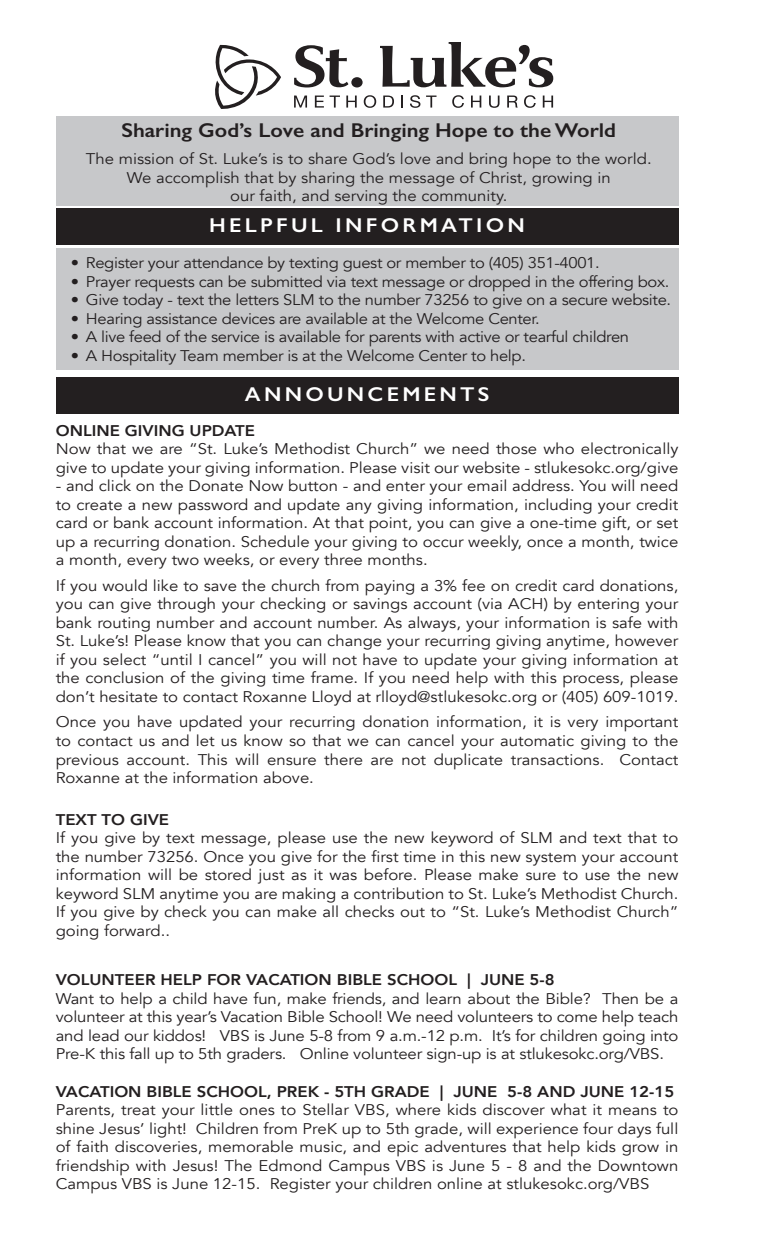
<style>
.page{position:relative;width:765px;height:1260px;background:#fff}
.page>*{position:absolute;margin:0;border:0;box-sizing:border-box;transform-origin:0 0}
.t1{font:600 20.12px "Gill Sans";color:#231f20;scale:1.08 1}
.t2{font:600 20.12px "Gill Sans";letter-spacing:.15em;color:#fff;scale:1.08 1}
.t3{font:15.5px/18.5px "Avenir";color:#231f20;text-align:justify;scale:1.08 1}
.t4{font:15.5px "Avenir";letter-spacing:-.02em;color:#231f20;scale:1.07 1}
.t5{font:800 15.5px "Avenir";color:#231f20;scale:1.08 1}
</style>
<div class="page">
<div style="left:56px;top:209px;width:622px;height:36px;background:#231f20"></div>
<div style="left:56px;top:116px;width:622px;height:89px;background:#c7c8ca"></div>
<svg style="left:294px;top:45px;width:69px;height:42px"></svg>
<svg style="left:380px;top:42px;width:173px;height:45px"></svg>
<svg style="left:215px;top:44px;width:66px;height:65px"></svg>
<svg style="left:294px;top:96px;width:13px;height:12px"></svg>
<svg style="left:315px;top:96px;width:9px;height:12px"></svg>
<svg style="left:330px;top:96px;width:10px;height:12px"></svg>
<svg style="left:346px;top:96px;width:11px;height:12px"></svg>
<svg style="left:364px;top:95px;width:12px;height:13px"></svg>
<svg style="left:383px;top:96px;width:11px;height:12px"></svg>
<svg style="left:401px;top:96px;width:2px;height:12px"></svg>
<svg style="left:410px;top:95px;width:10px;height:13px"></svg>
<svg style="left:426px;top:96px;width:11px;height:12px"></svg>
<svg style="left:452px;top:95px;width:12px;height:13px"></svg>
<svg style="left:471px;top:96px;width:10px;height:12px"></svg>
<svg style="left:489px;top:96px;width:11px;height:12px"></svg>
<svg style="left:507px;top:96px;width:11px;height:12px"></svg>
<svg style="left:524px;top:95px;width:12px;height:13px"></svg>
<svg style="left:543px;top:96px;width:10px;height:12px"></svg>
<div style="left:56px;top:248px;width:622px;height:122px;background:#c7c8ca"></div>
<div style="left:56px;top:377px;width:622px;height:37px;background:#231f20"></div>
<p class="t1" style="left:121px;top:118px;width:460px">Sharing God’s Love and Bringing Hope to the World</p>
<p class="t3" style="left:86px;top:150px;width:525px;text-align:center">The mission of St. Luke’s is to share God’s love and bring hope to the world.<br>We accomplish that by sharing the message of Christ, growing in<br>our faith, and serving the community.</p>
<p class="t2" style="left:209px;top:213px;width:294px">HELPFUL INFORMATION</p>
<p class="t4" style="left:71px;top:254px;width:496px">• Register your attendance by texting guest or member to (405) 351-4001.</p>
<p class="t4" style="left:71px;top:272px;width:561px">• Prayer requests can be submitted via text message or dropped in the offering box.</p>
<p class="t4" style="left:71px;top:291px;width:563px">• Give today - text the letters SLM to the number 73256 to give on a secure website.</p>
<p class="t4" style="left:71px;top:309px;width:440px">• Hearing assistance devices are available at the Welcome Center.</p>
<p class="t4" style="left:71px;top:328px;width:523px">• A live feed of the service is available for parents with active or tearful children</p>
<p class="t4" style="left:71px;top:346px;width:427px">• A Hospitality Team member is at the Welcome Center to help.</p>
<p class="t2" style="left:245px;top:382px;width:228px">ANNOUNCEMENTS</p>
<p class="t5" style="left:56px;top:418px;width:186px">ONLINE GIVING UPDATE</p>
<p class="t3" style="left:56px;top:440px;width:578px">Now that we are “St. Luke’s Methodist Church” we need those who electronically give to update your giving information. Please visit our website - stlukesokc.org/give</p>
<p class="t3" style="left:56px;top:477px;width:578px">- and click on the Donate Now button - and enter your email address. You will need to create a new password and update any giving information, including your credit card or bank account information. At that point, you can give a one-time gift, or set up a recurring donation. Schedule your giving to occur weekly, once a month, twice a month, every two weeks, or every three months.</p>
<p class="t3" style="left:56px;top:577px;width:578px">If you would like to save the church from paying a 3% fee on credit card donations, you can give through your checking or savings account (via ACH) by entering your bank routing number and account number. As always, your information is safe with St. Luke’s! Please know that you can change your recurring giving anytime, however if you select “until I cancel” you will not have to update your giving information at the conclusion of the giving time frame. If you need help with this process, please don’t hesitate to contact Roxanne Lloyd at rlloyd@stlukesokc.org or (405) 609-1019.</p>
<p class="t3" style="left:56px;top:713px;width:578px">Once you have updated your recurring donation information, it is very important to contact us and let us know so that we can cancel your automatic giving to the previous account. This will ensure there are not duplicate transactions. Contact Roxanne at the information above.</p>
<p class="t5" style="left:56px;top:807px;width:107px">TEXT TO GIVE</p>
<p class="t3" style="left:56px;top:829px;width:578px">If you give by text message, please use the new keyword of SLM and text that to the number 73256. Once you give for the first time in this new system your account information will be stored just as it was before. Please make sure to use the new keyword SLM anytime you are making a contribution to St. Luke’s Methodist Church.<br>If you give by check you can make all checks out to “St. Luke’s Methodist Church” going forward..</p>
<p class="t5" style="left:56px;top:968px;width:464px">VOLUNTEER HELP FOR VACATION BIBLE SCHOOL | JUNE 5-8</p>
<p class="t3" style="left:56px;top:990px;width:578px">Want to help a child have fun, make friends, and learn about the Bible? Then be a volunteer at this year’s Vacation Bible School! We need volunteers to come help teach and lead our kiddos! VBS is June 5-8 from 9 a.m.-12 p.m. It’s for children going into Pre-K this fall up to 5th graders. Online volunteer sign-up is at stlukesokc.org/VBS.</p>
<p class="t5" style="left:56px;top:1079px;width:574px">VACATION BIBLE SCHOOL, PREK - 5TH GRADE | JUNE 5-8 AND JUNE 12-15</p>
<p class="t3" style="left:56px;top:1101px;width:578px">Parents, treat your little ones to Stellar VBS, where kids discover what it means to shine Jesus’ light! Children from PreK up to 5th grade, will experience four days full of faith discoveries, memorable music, and epic adventures that help kids grow in friendship with Jesus! The Edmond Campus VBS is June 5 - 8 and the Downtown Campus VBS is June 12-15. Register your children online at stlukesokc.org/VBS</p>
</div>
